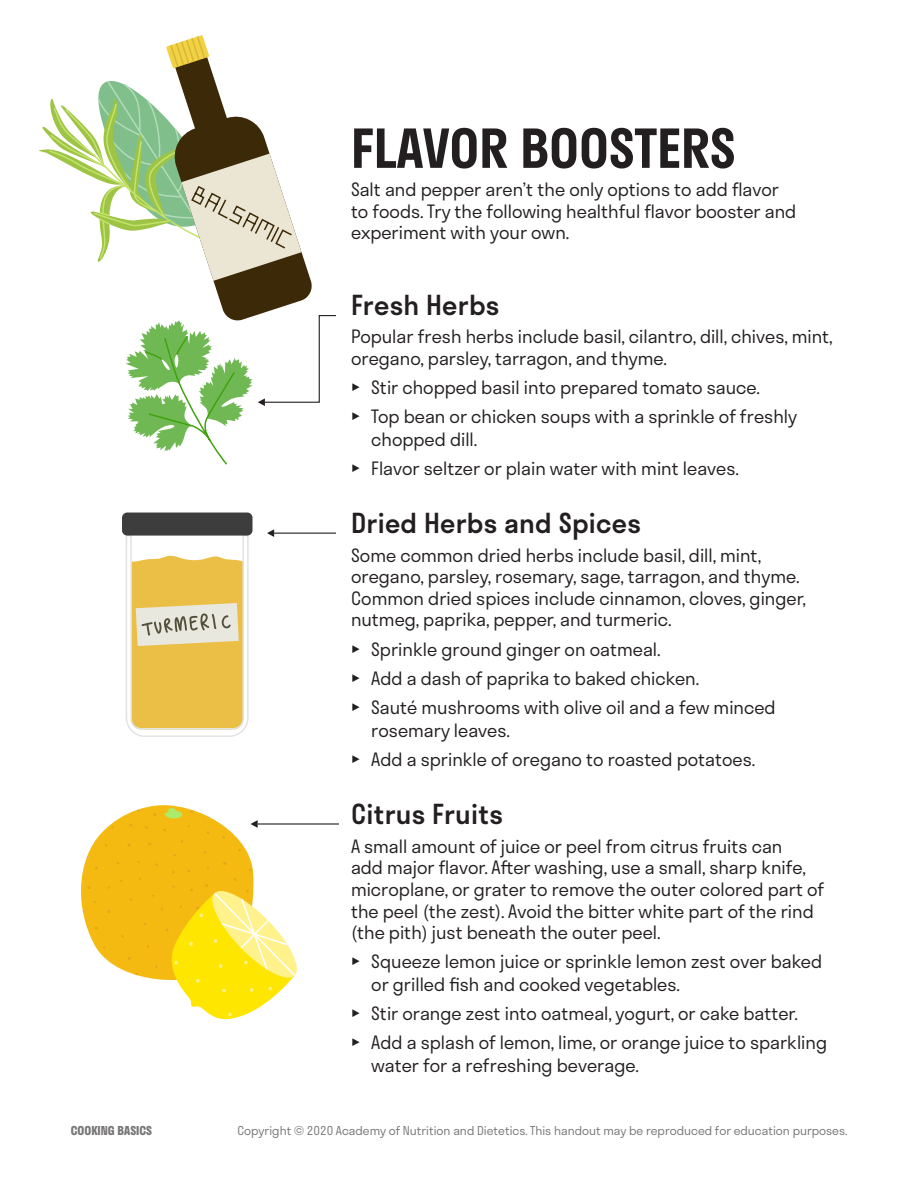
<style>
.page{position:relative;width:918px;height:1188px;background:#fff}
.page>*{position:absolute;margin:0;border:0;box-sizing:border-box;transform-origin:0 0}
.t1{font:600 52.5px "Stratos";color:#231f20}
.t2{font:500 27px "Stratos";letter-spacing:.01em;color:#231f20}
.t3{font:300 18px/21.6px "Stratos";color:#231f20}
.t4{font:300 12px "Stratos";color:#787677}
.t5{font:700 12px "Stratos";color:#787677}
</style>
<div class="page">
<div style="left:122px;top:513px;width:131px;height:23px;background:#3d3d3d;border-radius:5px"></div>
<svg style="left:125px;top:535px;width:124px;height:202px"></svg>
<svg style="left:39px;top:35px;width:297px;height:430px"></svg>
<hr style="left:274px;top:533px;width:62px;height:1px;background:#231f20">
<svg style="left:267px;top:529px;width:7px;height:8px"></svg>
<hr style="left:258px;top:823px;width:81px;height:2px;background:#231f20">
<svg style="left:81px;top:805px;width:221px;height:215px"></svg>
<h1 class="t1" style="left:351px;top:106px;width:386px">FLAVOR BOOSTERS</h1>
<p class="t3" style="left:351px;top:178px;width:447px">Salt and pepper aren’t the only options to add flavor to foods. Try the following healthful flavor booster and experiment with your own.</p>
<h2 class="t2" style="left:351px;top:283px;width:150px">Fresh Herbs</h2>
<p class="t3" style="left:351px;top:325px;width:483px">Popular fresh herbs include basil, cilantro, dill, chives, mint, oregano, parsley, tarragon, and thyme.</p>
<p class="t3" style="left:351px;top:372px;width:448px;line-height:29.2px"><sup>▶</sup> Stir chopped basil into prepared tomato sauce.<br><sup>▶</sup> Top bean or chicken soups with a sprinkle of freshly</p>
<p class="t3" style="left:351px;top:424px;width:390px;line-height:29.2px;text-indent:20px">chopped dill.<br><sup>▶</sup> Flavor seltzer or plain water with mint leaves.</p>
<h2 class="t2" style="left:351px;top:502px;width:292px">Dried Herbs and Spices</h2>
<p class="t3" style="left:351px;top:544px;width:457px">Some common dried herbs include basil, dill, mint, oregano, parsley, rosemary, sage, tarragon, and thyme.<br>Common dried spices include cinnamon, cloves, ginger, nutmeg, paprika, pepper, and turmeric.</p>
<p class="t3" style="left:351px;top:634px;width:426px;line-height:29.2px"><sup>▶</sup> Sprinkle ground ginger on oatmeal.<br><sup>▶</sup> Add a dash of paprika to baked chicken.<br><sup>▶</sup> Sauté mushrooms with olive oil and a few minced</p>
<p class="t3" style="left:351px;top:715px;width:406px;line-height:29.2px;text-indent:20px">rosemary leaves.<br><sup>▶</sup> Add a sprinkle of oregano to roasted potatoes.</p>
<h2 class="t2" style="left:351px;top:793px;width:153px">Citrus Fruits</h2>
<p class="t3" style="left:351px;top:835px;width:475px">A small amount of juice or peel from citrus fruits can<br>add major flavor. After washing, use a small, sharp knife, microplane, or grater to remove the outer colored part of the peel (the zest). Avoid the bitter white part of the rind (the pith) just beneath the outer peel.</p>
<p class="t3" style="left:371px;top:950px;width:452px;line-height:22.5px;text-indent:-20px"><sup>▶</sup> Squeeze lemon juice or sprinkle lemon zest over baked or grilled fish and cooked vegetables.</p>
<p class="t3" style="left:351px;top:998px;width:478px;line-height:29.2px"><sup>▶</sup> Stir orange zest into oatmeal, yogurt, or cake batter.<br><sup>▶</sup> Add a splash of lemon, lime, or orange juice to sparkling</p>
<p class="t3" style="left:371px;top:1054px;width:269px">water for a refreshing beverage.</p>
<p class="t5" style="left:71px;top:1121px;width:83px">COOKING BASICS</p>
<p class="t4" style="left:237px;top:1121px;width:611px">Copyright © 2020 Academy of Nutrition and Dietetics. This handout may be reproduced for education purposes.</p>
</div>
